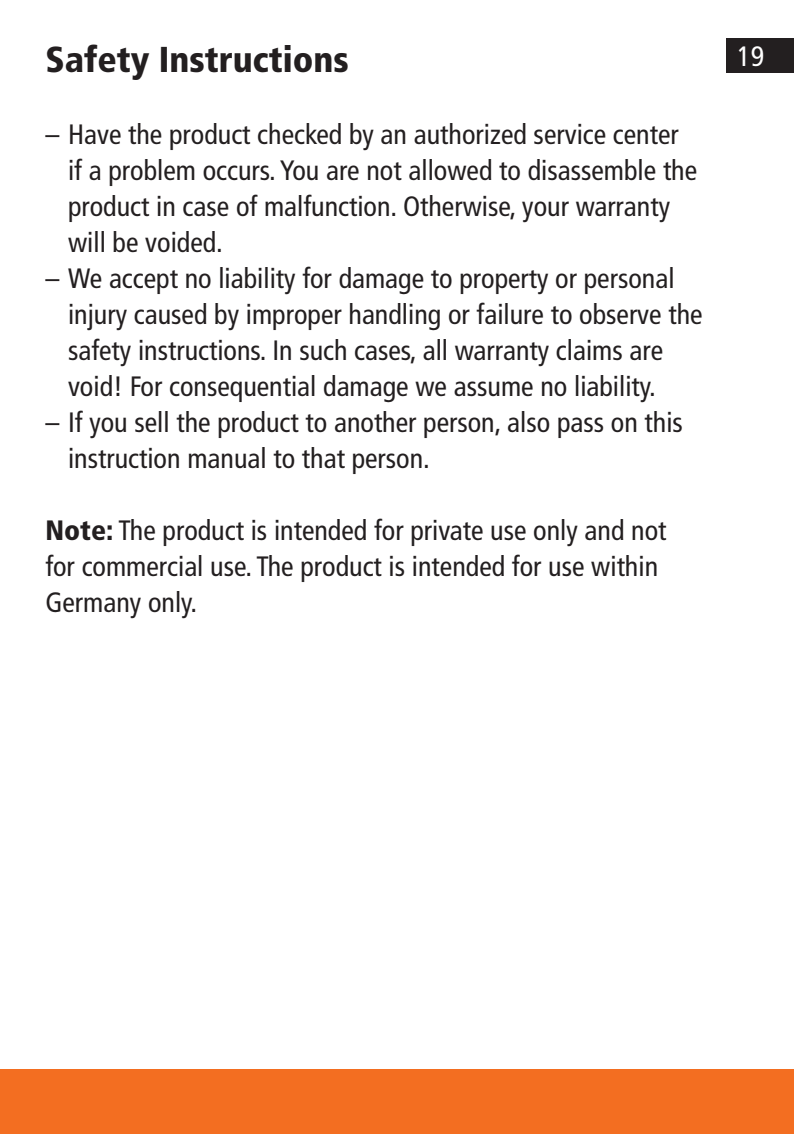
<style>
.page{position:relative;width:794px;height:1134px;background:#fff}
.page>*{position:absolute;margin:0;border:0;box-sizing:border-box;transform-origin:0 0}
.t1{font:900 condensed 36px "Frutiger LT";color:#231f20}
.t2{font:condensed 28px/36px "Frutiger LT";color:#231f20}
.t3{font:condensed 28px "Frutiger LT";color:#fff}
.s1{font-weight:900}
</style>
<div class="page">
<div style="left:726px;top:39px;width:68px;height:34px;background:#231f20"></div>
<div style="left:0;top:1069px;width:794px;height:65px;background:#f36e21"></div>
<p class="t1" style="left:45px;top:38px;width:305px">Safety Instructions</p>
<p class="t3" style="left:737px;top:40px;width:28px">19</p>
<p class="t2" style="left:68px;top:117px;width:630px;text-indent:-23px">– Have the product checked by an authorized service center if a problem occurs. You are not allowed to disassemble the product in case of malfunction. Otherwise, your warranty will be voided.</p>
<p class="t2" style="left:68px;top:261px;width:636px;text-indent:-23px">– We accept no liability for damage to property or personal injury caused by improper handling or failure to observe the safety instructions. In such cases, all warranty claims are void! For consequential damage we assume no liability.</p>
<p class="t2" style="left:68px;top:405px;width:616px;text-indent:-23px">– If you sell the product to another person, also pass on this instruction manual to that person.</p>
<p class="t2" style="left:45px;top:513px;width:622px"><span class="s1">Note:</span> The product is intended for private use only and not for commercial use. The product is intended for use within<br>Germany only.</p>
</div>
